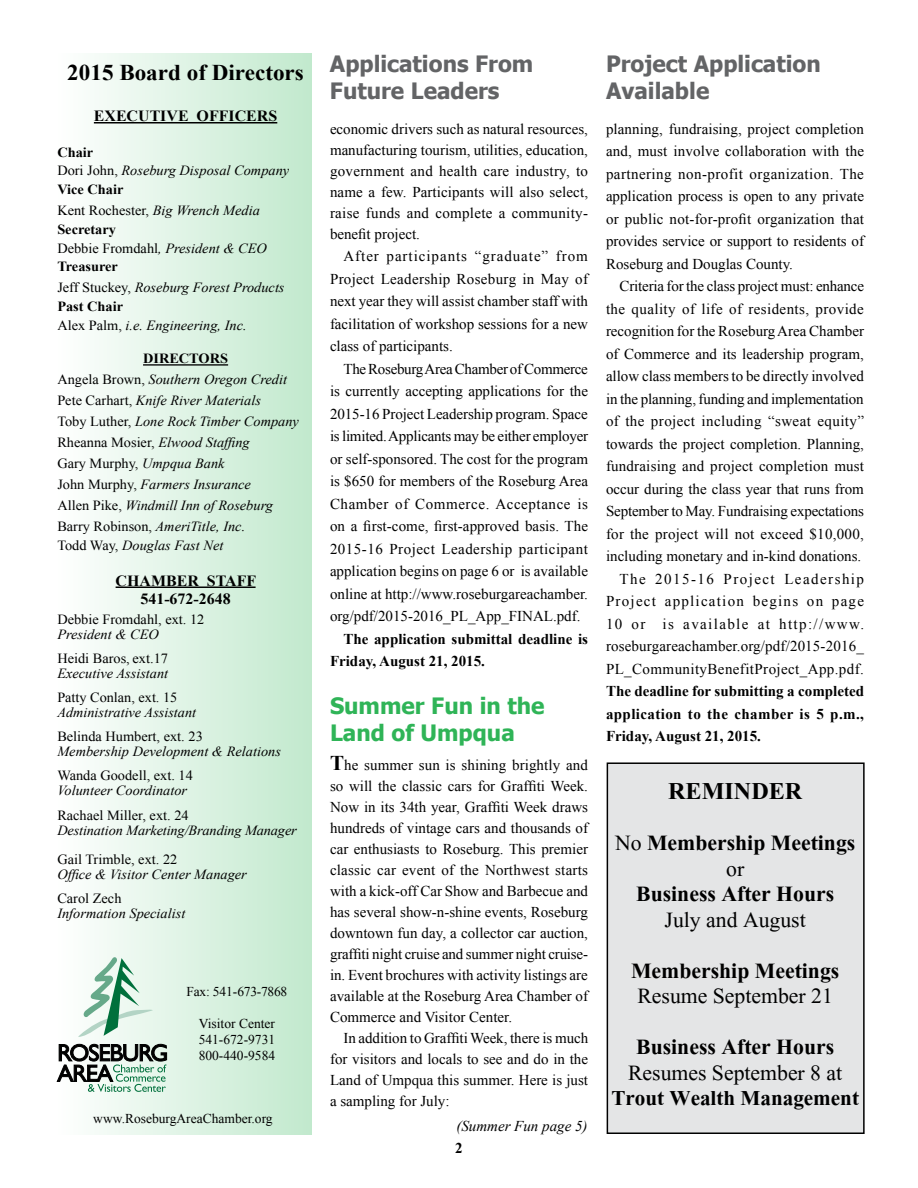
<style>
.page{position:relative;width:918px;height:1188px;background:#fff}
.page>*{position:absolute;margin:0;border:0;box-sizing:border-box;transform-origin:0 0}
.t1{font:700 30px "Aparajita";color:#000}
.t2{font:700 27px/25.5px "Aparajita";color:#000;text-align:center}
.t3{font:27px "Aparajita";color:#000}
.t4{font:700 26.25px "Aparajita";color:#000}
.t5{font:700 22.5px/27px "Tahoma";color:#636466}
.t6{font:700 22.5px/27px "Tahoma";color:#2fb457}
.t7{font:700 22.5px "Times New Roman";color:#000}
.t8{font:700 15.6px/18.6px "Times New Roman";color:#000;text-align:center}
.t9{font:15px/22.5px "Times New Roman";color:#000;text-align:justify}
.t10{font:700 15px/22.5px "Times New Roman";color:#000}
.t11{font:italic 15px "Times New Roman";color:#000}
.t12{font:italic 13.95px/21px "Times New Roman";color:#000}
.t13{font:13.95px/18.8px "Times New Roman";color:#000}
.t14{font:13.5px/16.2px "Times New Roman";color:#000;text-align:justify}
.t15{font:13.5px "Times New Roman";letter-spacing:-.02em;color:#000}
.s1{font-weight:700;font-style:normal}
.s2{font-style:normal}
.s3{font-style:italic}
.s4{font-weight:700}
.s5{font-weight:700;font-size:21px}
.s6{font-weight:400}
</style>
<div class="page">
<div style="left:607px;top:763px;width:257px;height:370px;background:#e4e5e6"></div>
<div style="left:607px;top:762px;width:258px;height:372px;border:2px solid #000"></div>
<div style="left:54px;top:54px;width:258px;height:1080px;background:linear-gradient(to right,#fff,#c1e9cd)"></div>
<hr style="left:94px;top:122px;width:183px;height:1px;background:#000">
<hr style="left:143px;top:364px;width:85px;height:2px;background:#000">
<hr style="left:116px;top:587px;width:140px;height:1px;background:#000">
<svg style="left:77px;top:955px;width:76px;height:82px"></svg>
<svg style="left:57px;top:1044px;width:110px;height:48px"></svg>
<h3 class="t7" style="left:67px;top:57px;width:238px">2015 Board of Directors</h3>
<p class="t8" style="left:94px;top:106px;width:185px">EXECUTIVE OFFICERS</p>
<p class="t12" style="left:57px;top:142px;width:233px;line-height:18.8px"><span class="s1">Chair<br></span><span class="s2">Dori John,</span> Roseburg Disposal Company<br><span class="s1">Vice Chair</span></p>
<p class="t13" style="left:57px;top:201px;width:211px">Kent Rochester, <span class="s3">Big Wrench Media<br></span><span class="s4">Secretary<br></span>Debbie Fromdahl<span class="s3">, President &amp; CEO<br></span><span class="s4">Treasurer</span></p>
<p class="t12" style="left:57px;top:278px;width:229px;line-height:18.8px"><span class="s2">Jeff Stuckey,</span> Roseburg Forest Products<br><span class="s1">Past Chair<br></span><span class="s2">Alex Palm,</span> i.e. Engineering, Inc.</p>
<p class="t12" style="left:57px;top:348px;width:243px;text-indent:86px"><span class="s1">DIRECTORS<br></span><span class="s2">Angela Brown,</span> Southern Oregon Credit<br><span class="s2">Pete Carhart,</span> Knife River Materials<br><span class="s2">Toby Luther,</span> Lone Rock Timber Company<br><span class="s2">Rheanna Mosier,</span> Elwood Staffing<br><span class="s2">Gary Murphy,</span> Umpqua Bank<br><span class="s2">John Murphy,</span> Farmers Insurance<br><span class="s2">Allen Pike,</span> Windmill Inn of Roseburg<br><span class="s2">Barry Robinson,</span> AmeriTitle, Inc.</p>
<p class="t12" style="left:57px;top:535px;width:168px"><span class="s2">Todd Way,</span> Douglas Fast Net</p>
<p class="t8" style="left:116px;top:571px;width:142px">CHAMBER STAFF<br>541-672-2648</p>
<p class="t13" style="left:57px;top:609px;width:149px">Debbie Fromdahl, ext. 12</p>
<p class="t12" style="left:57px;top:623px;width:103px">President &amp; CEO</p>
<p class="t13" style="left:57px;top:648px;width:112px">Heidi Baros, ext.17</p>
<p class="t12" style="left:57px;top:662px;width:112px">Executive Assistant</p>
<p class="t13" style="left:57px;top:687px;width:122px">Patty Conlan, ext. 15</p>
<p class="t12" style="left:57px;top:701px;width:140px">Administrative Assistant</p>
<p class="t13" style="left:57px;top:726px;width:147px">Belinda Humbert, ext. 23</p>
<p class="t12" style="left:57px;top:740px;width:225px">Membership Development &amp; Relations</p>
<p class="t13" style="left:57px;top:765px;width:137px">Wanda Goodell, ext. 14</p>
<p class="t12" style="left:57px;top:779px;width:131px">Volunteer Coordinator</p>
<p class="t13" style="left:57px;top:806px;width:133px">Rachael Miller, ext. 24</p>
<p class="t12" style="left:57px;top:820px;width:241px">Destination Marketing/Branding Manager</p>
<p class="t13" style="left:57px;top:849px;width:122px">Gail Trimble, ext. 22</p>
<p class="t12" style="left:57px;top:863px;width:191px">Office &amp; Visitor Center Manager</p>
<p class="t13" style="left:57px;top:888px;width:66px">Carol Zech</p>
<p class="t12" style="left:57px;top:902px;width:129px">Information Specialist</p>
<p class="t15" style="left:187px;top:982px;width:102px">Fax: 541-673-7868</p>
<p class="t14" style="left:199px;top:1015px;width:78px">Visitor Center 541-672-9731<br>800-440-9584</p>
<p class="t14" style="left:93px;top:1110px;width:181px">www.RoseburgAreaChamber.org</p>
<h3 class="t5" style="left:330px;top:49px;width:205px">Applications From<br>Future Leaders</h3>
<p class="t9" style="left:330px;top:118px;width:260px;line-height:21px">economic drivers such as natural resources, manufacturing tourism, utilities, education, government and health care industry, to name a few. Participants will also select, raise funds and complete a community&shy;benefit project.</p>
<p class="t9" style="left:330px;top:245px;width:260px;text-indent:14px">After participants “graduate” from Project Leadership Roseburg in May of next year they will assist chamber staff with facilitation of workshop sessions for a new class of participants.</p>
<p class="t9" style="left:330px;top:357px;width:260px;text-indent:14px">The Roseburg Area Chamber of Commerce is currently accepting applications for the 2015-16 Project Leadership program. Space is limited. Applicants may be either employer or self-sponsored. The cost for the program is $650 for members of the Roseburg Area Chamber of Commerce. Acceptance is on a first-come, first-approved basis. The 2015-16 Project Leadership participant application begins on page 6 or is available online at http://www.roseburgareachamber. org/pdf/2015-2016_PL_App_FINAL.pdf.</p>
<p class="t10" style="left:330px;top:627px;width:260px;text-indent:14px">The application submittal deadline is<br>Friday, August 21, 2015.</p>
<h3 class="t6" style="left:330px;top:691px;width:216px">Summer Fun in the<br>Land of Umpqua</h3>
<p class="t9" style="left:330px;top:754px;width:260px;line-height:21px"><span class="s5">T</span>he summer sun is shining brightly and so will the classic cars for Graffiti Week.<br>Now in its 34th year, Graffiti Week draws hundreds of vintage cars and thousands of car enthusiasts to Roseburg. This premier classic car event of the Northwest starts with a kick-off Car Show and Barbecue and has several show-n-shine events, Roseburg downtown fun day, a collector car auction, graffiti night cruise and summer night cruise&shy;in. Event brochures with activity listings are available at the Roseburg Area Chamber of Commerce and Visitor Center.</p>
<p class="t9" style="left:330px;top:1027px;width:260px;line-height:21px;text-indent:14px">In addition to Graffiti Week, there is much for visitors and locals to see and do in the Land of Umpqua this summer. Here is just a sampling for July:</p>
<p class="t11" style="left:456px;top:1115px;width:133px">(Summer Fun page 5)</p>
<p class="t10" style="left:455px;top:1136px;width:9px">2</p>
<h3 class="t5" style="left:606px;top:49px;width:216px">Project Application<br>Available</h3>
<p class="t9" style="left:606px;top:117px;width:260px">planning, fundraising, project completion and, must involve collaboration with the partnering non-profit organization. The application process is open to any private or public not-for-profit organization that provides service or support to residents of Roseburg and Douglas County.</p>
<p class="t9" style="left:606px;top:275px;width:260px;text-align:right">Criteria for the class project must: enhance the quality of life of residents, provide recognition for the Roseburg Area Chamber of Commerce and its leadership program, allow class members to be directly involved in the planning, funding and implementation of the project including “sweat equity” towards the project completion. Planning, fundraising and project completion must occur during the class year that runs from September to May. Fundraising expectations for the project will not exceed $10,000, including monetary and in-kind donations.<br>The 2015-16 Project Leadership Project application begins on page 10 or is available at http://www. roseburgareachamber.org/pdf/2015-2016_ PL_CommunityBenefitProject_App.pdf.</p>
<p class="t10" style="left:606px;top:680px;width:260px;text-align:justify">The deadline for submitting a completed application to the chamber is 5 p.m., Friday, August 21, 2015.</p>
<h1 class="t1" style="left:668px;top:777px;width:136px">REMINDER</h1>
<h2 class="t2" style="left:615px;top:833px;width:242px"><span class="s6">No</span> Membership Meetings <span class="s6">or</span></h2>
<h2 class="t2" style="left:636px;top:884px;width:199px">Business After Hours</h2>
<h2 class="t3" style="left:665px;top:906px;width:143px">July and August</h2>
<h2 class="t2" style="left:631px;top:961px;width:210px">Membership Meetings</h2>
<h2 class="t3" style="left:637px;top:983px;width:197px">Resume September 21</h2>
<h2 class="t2" style="left:636px;top:1037px;width:199px">Business After Hours</h2>
<h2 class="t3" style="left:628px;top:1059px;width:216px">Resumes September 8 at</h2>
<h3 class="t4" style="left:611px;top:1086px;width:249px">Trout Wealth Management</h3>
</div>
